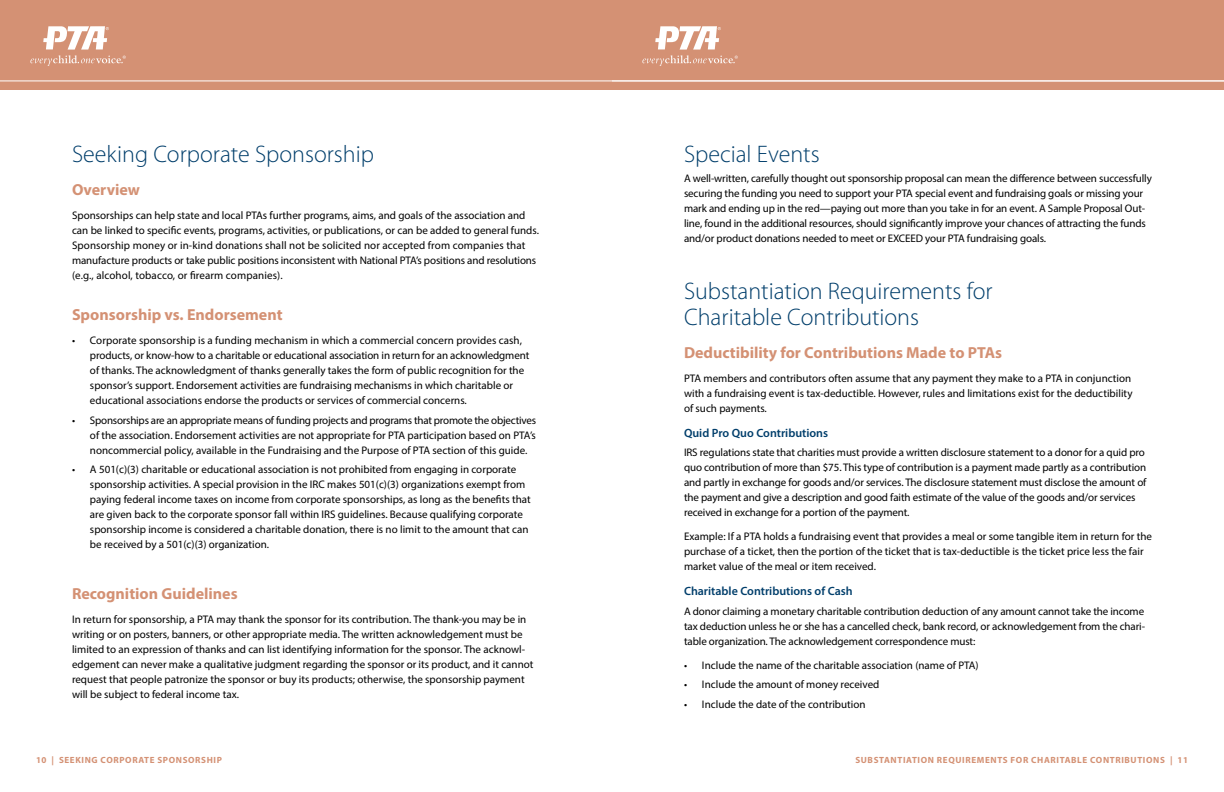
<style>
.page{position:relative;width:1224px;height:792px;background:#fff}
.page>*{position:absolute;margin:0;border:0;box-sizing:border-box;transform-origin:0 0}
.t1{font:300 24px/26px "Myriad Pro";color:#003e6b}
.t2{font:700 16px "Myriad Pro";color:#d49174}
.t3{font:600 12px "Myriad Pro";color:#003e6b}
.t4{font:11px/15px "Myriad Pro";color:#000}
.t5{font:700 9px "Myriad Pro";letter-spacing:.07em;color:#d49174}
</style>
<div class="page">
<div style="left:612px;top:0;width:612px;height:90px;background:#d49174"></div>
<svg style="left:642px;top:26px;width:96px;height:40px"></svg>
<div style="left:0;top:0;width:612px;height:90px;background:#d49174"></div>
<svg style="left:30px;top:26px;width:96px;height:40px"></svg>
<hr style="left:0;top:80px;width:612px;height:1px;background:#fff">
<hr style="left:612px;top:80px;width:612px;height:1px;background:#fff">
<h1 class="t1" style="left:72px;top:141px;width:304px">Seeking Corporate Sponsorship</h1>
<h2 class="t2" style="left:72px;top:179px;width:70px">Overview</h2>
<p class="t4" style="left:72px;top:207px;width:469px">Sponsorships can help state and local PTAs further programs, aims, and goals of the association and can be linked to specific events, programs, activities, or publications, or can be added to general funds.<br>Sponsorship money or in-kind donations shall not be solicited nor accepted from companies that manufacture products or take public positions inconsistent with National PTA’s positions and resolutions (e.g., alcohol, tobacco, or firearm companies).</p>
<h2 class="t2" style="left:72px;top:304px;width:212px">Sponsorship vs. Endorsement</h2>
<p class="t4" style="left:90px;top:333px;width:441px;text-indent:-18px">• Corporate sponsorship is a funding mechanism in which a commercial concern provides cash, products, or know-how to a charitable or educational association in return for an acknowledgment of thanks. The acknowledgment of thanks generally takes the form of public recognition for the sponsor’s support. Endorsement activities are fundraising mechanisms in which charitable or educational associations endorse the products or services of commercial concerns.</p>
<p class="t4" style="left:90px;top:412px;width:448px;text-align:justify;text-indent:-18px">• Sponsorships are an appropriate means of funding projects and programs that promote the objectives of the association. Endorsement activities are not appropriate for PTA participation based on PTA’s noncommercial policy, available in the Fundraising and the Purpose of PTA section of this guide.</p>
<p class="t4" style="left:90px;top:462px;width:442px;text-indent:-18px">• A 501(c)(3) charitable or educational association is not prohibited from engaging in corporate sponsorship activities. A special provision in the IRC makes 501(c)(3) organizations exempt from paying federal income taxes on income from corporate sponsorships, as long as the benefits that are given back to the corporate sponsor fall within IRS guidelines. Because qualifying corporate sponsorship income is considered a charitable donation, there is no limit to the amount that can be received by a 501(c)(3) organization.</p>
<h2 class="t2" style="left:72px;top:583px;width:167px">Recognition Guidelines</h2>
<p class="t4" style="left:72px;top:611px;width:463px">In return for sponsorship, a PTA may thank the sponsor for its contribution. The thank-you may be in writing or on posters, banners, or other appropriate media. The written acknowledgement must be limited to an expression of thanks and can list identifying information for the sponsor. The acknowl&shy;edgement can never make a qualitative judgment regarding the sponsor or its product, and it cannot request that people patronize the sponsor or buy its products; otherwise, the sponsorship payment will be subject to federal income tax.</p>
<h1 class="t1" style="left:684px;top:141px;width:137px">Special Events</h1>
<p class="t4" style="left:684px;top:170px;width:469px">A well-written, carefully thought out sponsorship proposal can mean the difference between successfully securing the funding you need to support your PTA special event and fundraising goals or missing your mark and ending up in the red—paying out more than you take in for an event. A Sample Proposal Out&shy;line, found in the additional resources, should significantly improve your chances of attracting the funds and/or product donations needed to meet or EXCEED your PTA fundraising goals.</p>
<h1 class="t1" style="left:684px;top:278px;width:310px">Substantiation Requirements for<br>Charitable Contributions</h1>
<h2 class="t2" style="left:684px;top:342px;width:320px">Deductibility for Contributions Made to PTAs</h2>
<p class="t4" style="left:684px;top:370px;width:450px;text-align:justify">PTA members and contributors often assume that any payment they make to a PTA in conjunction with a fundraising event is tax-deductible. However, rules and limitations exist for the deductibility of such payments.</p>
<p class="t3" style="left:684px;top:425px;width:146px">Quid Pro Quo Contributions</p>
<p class="t4" style="left:684px;top:445px;width:464px">IRS regulations state that charities must provide a written disclosure statement to a donor for a quid pro quo contribution of more than $75. This type of contribution is a payment made partly as a contribution and partly in exchange for goods and/or services. The disclosure statement must disclose the amount of the payment and give a description and good faith estimate of the value of the goods and/or services received in exchange for a portion of the payment.</p>
<p class="t4" style="left:684px;top:529px;width:469px">Example: If a PTA holds a fundraising event that provides a meal or some tangible item in return for the purchase of a ticket, then the portion of the ticket that is tax-deductible is the ticket price less the fair market value of the meal or item received.</p>
<p class="t3" style="left:684px;top:583px;width:170px">Charitable Contributions of Cash</p>
<p class="t4" style="left:684px;top:603px;width:463px;text-align:justify">A donor claiming a monetary charitable contribution deduction of any amount cannot take the income tax deduction unless he or she has a cancelled check, bank record, or acknowledgement from the chari&shy;table organization. The acknowledgement correspondence must:</p>
<p class="t4" style="left:684px;top:657px;width:296px">• Include the name of the charitable association (name of PTA)</p>
<p class="t4" style="left:684px;top:677px;width:197px">• Include the amount of money received</p>
<p class="t4" style="left:684px;top:696px;width:183px">• Include the date of the contribution</p>
<p class="t5" style="left:36px;top:754px;width:188px">10 | SEEKING CORPORATE SPONSORSHIP</p>
<p class="t5" style="left:855px;top:754px;width:334px">SUBSTANTIATION REQUIREMENTS FOR CHARITABLE CONTRIBUTIONS | 11</p>
</div>
